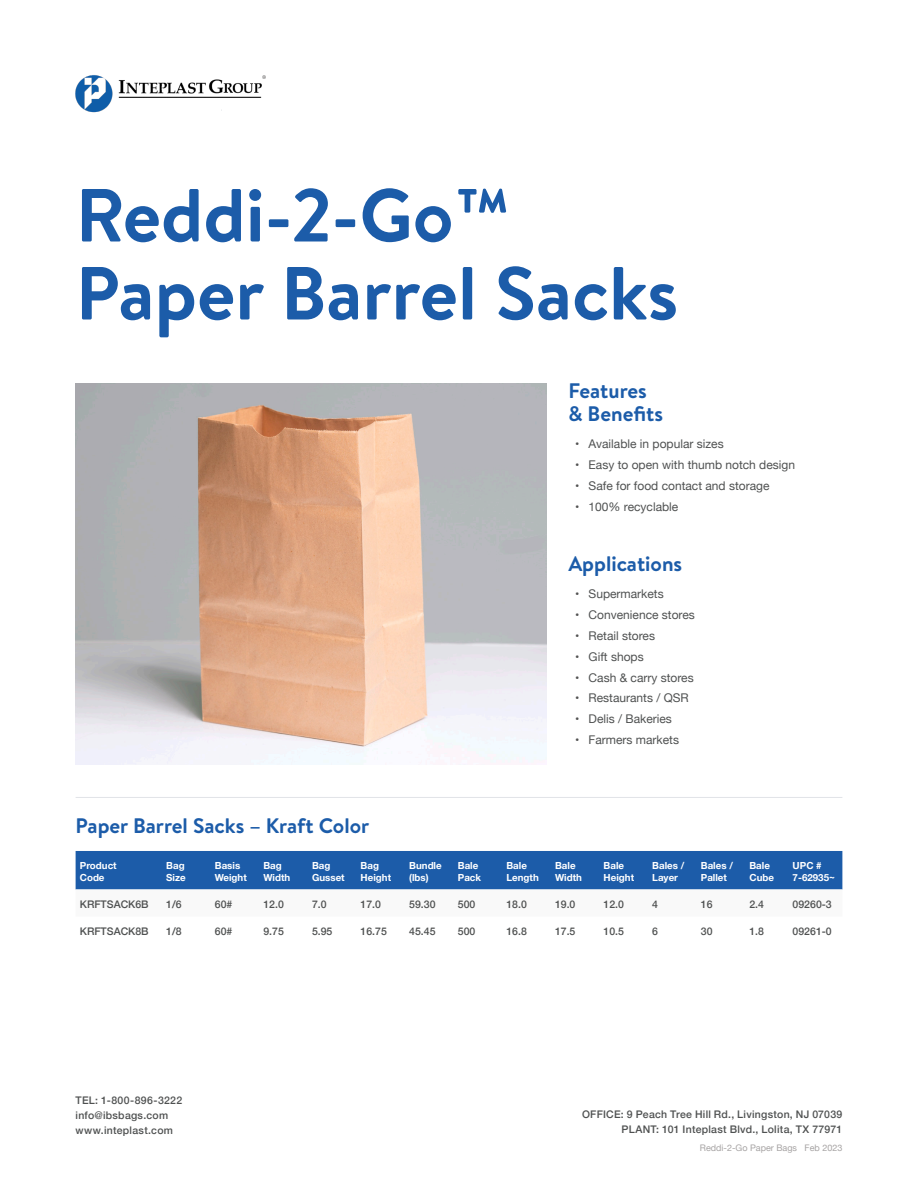
<style>
.page{position:relative;width:918px;height:1188px;background:#fff}
.page>*{position:absolute;margin:0;border:0;box-sizing:border-box;transform-origin:0 0}
.t1{font:700 75px "Brandon Text";color:#1c5ca9}
.Subheaders_-_Bullete{font:700 21px "Brandon Text";color:#1c5ca9}
.t2{font:12px "Helvetica Neue";color:#4f5151}
.t3{font:500 10.5px/15px "Helvetica Neue";letter-spacing:.02em;color:#4f5151;text-align:right}
.t4{font:500 10.5px "Helvetica Neue";color:#4f5151}
.t5{font:700 9.75px/12px "Helvetica Neue";color:#fff}
.t6{font:9px "Helvetica Neue";color:#a7a4a4}
.s1{color:#515151}
</style>
<div class="page">
<img style="left:75px;top:75px;width:191px;height:38px">
<div style="left:76px;top:851px;width:766px;height:39px;background:#1c5ca9"></div>
<hr style="left:76px;top:797px;width:766px;height:1px;background:#e1e3e8">
<img style="left:76px;top:384px;width:471px;height:381px">
<p class="t1" style="left:76px;top:163px;width:437px">Reddi-2-Go™</p>
<p class="t1" style="left:76px;top:241px;width:604px">Paper Barrel Sacks</p>
<p class="Subheaders_-_Bullete" style="left:568px;top:376px;width:80px">Features</p>
<p class="Subheaders_-_Bullete" style="left:568px;top:399px;width:96px">&amp; Benefits</p>
<p class="t2" style="left:575px;top:435px;width:150px"><span class="s1">•</span> Available in popular sizes</p>
<p class="t2" style="left:575px;top:456px;width:222px"><span class="s1">•</span> Easy to open with thumb notch design</p>
<p class="t2" style="left:575px;top:477px;width:196px"><span class="s1">•</span> Safe for food contact and storage</p>
<p class="t2" style="left:575px;top:498px;width:105px"><span class="s1">•</span> 100% recyclable</p>
<p class="Subheaders_-_Bullete" style="left:568px;top:549px;width:115px">Applications</p>
<p class="t2" style="left:575px;top:585px;width:90px"><span class="s1">•</span> Supermarkets</p>
<p class="t2" style="left:575px;top:606px;width:121px"><span class="s1">•</span> Convenience stores</p>
<p class="t2" style="left:575px;top:627px;width:81px"><span class="s1">•</span> Retail stores</p>
<p class="t2" style="left:575px;top:648px;width:70px"><span class="s1">•</span> Gift shops</p>
<p class="t2" style="left:575px;top:669px;width:120px"><span class="s1">•</span> Cash &amp; carry stores</p>
<p class="t2" style="left:575px;top:689px;width:115px"><span class="s1">•</span> Restaurants / QSR</p>
<p class="t2" style="left:575px;top:710px;width:98px"><span class="s1">•</span> Delis / Bakeries</p>
<p class="t2" style="left:575px;top:731px;width:105px"><span class="s1">•</span> Farmers markets</p>
<p class="Subheaders_-_Bullete" style="left:76px;top:811px;width:295px">Paper Barrel Sacks – Kraft Color</p>
<p class="t5" style="left:80px;top:860px;width:38px">Product</p>
<p class="t5" style="left:80px;top:872px;width:26px">Code</p>
<p class="t5" style="left:166px;top:860px;width:21px">Bag<br>Size</p>
<p class="t5" style="left:215px;top:860px;width:27px">Basis</p>
<p class="t5" style="left:215px;top:872px;width:33px">Weight</p>
<p class="t5" style="left:263px;top:860px;width:28px">Bag<br>Width</p>
<p class="t5" style="left:312px;top:860px;width:34px">Bag<br>Gusset</p>
<p class="t5" style="left:361px;top:860px;width:32px">Bag<br>Height</p>
<p class="t5" style="left:409px;top:860px;width:34px">Bundle</p>
<p class="t5" style="left:409px;top:872px;width:21px">(lbs)</p>
<p class="t5" style="left:458px;top:860px;width:22px">Bale</p>
<p class="t5" style="left:458px;top:872px;width:25px">Pack</p>
<p class="t5" style="left:506px;top:860px;width:34px">Bale<br>Length</p>
<p class="t5" style="left:555px;top:860px;width:28px">Bale<br>Width</p>
<p class="t5" style="left:604px;top:860px;width:32px">Bale<br>Height</p>
<p class="t5" style="left:652px;top:860px;width:34px">Bales /<br>Layer</p>
<p class="t5" style="left:701px;top:860px;width:34px">Bales /<br>Pallet</p>
<p class="t5" style="left:749px;top:860px;width:26px">Bale<br>Cube</p>
<p class="t5" style="left:793px;top:860px;width:31px">UPC #</p>
<p class="t5" style="left:793px;top:872px;width:44px">7-62935~</p>
<p class="t4" style="left:80px;top:896px;width:70px">KRFTSACK6B</p>
<p class="t3" style="left:166px;top:896px;width:17px">1/6</p>
<p class="t3" style="left:215px;top:896px;width:19px">60#</p>
<p class="t3" style="left:263px;top:896px;width:22px">12.0</p>
<p class="t3" style="left:312px;top:896px;width:16px">7.0</p>
<p class="t3" style="left:361px;top:896px;width:22px">17.0</p>
<p class="t3" style="left:409px;top:896px;width:28px">59.30</p>
<p class="t3" style="left:458px;top:896px;width:19px">500</p>
<p class="t3" style="left:506px;top:896px;width:22px">18.0</p>
<p class="t3" style="left:555px;top:896px;width:22px">19.0</p>
<p class="t3" style="left:604px;top:896px;width:22px">12.0</p>
<p class="t3" style="left:652px;top:896px;width:7px">4</p>
<p class="t3" style="left:701px;top:896px;width:13px">16</p>
<p class="t3" style="left:749px;top:896px;width:16px">2.4</p>
<p class="t3" style="left:793px;top:896px;width:41px">09260-3</p>
<p class="t4" style="left:80px;top:923px;width:70px">KRFTSACK8B</p>
<p class="t3" style="left:166px;top:923px;width:17px">1/8</p>
<p class="t3" style="left:215px;top:923px;width:19px">60#</p>
<p class="t3" style="left:263px;top:923px;width:22px">9.75</p>
<p class="t3" style="left:312px;top:923px;width:22px">5.95</p>
<p class="t3" style="left:361px;top:923px;width:28px">16.75</p>
<p class="t3" style="left:409px;top:923px;width:28px">45.45</p>
<p class="t3" style="left:458px;top:923px;width:19px">500</p>
<p class="t3" style="left:506px;top:923px;width:22px">16.8</p>
<p class="t3" style="left:555px;top:923px;width:22px">17.5</p>
<p class="t3" style="left:604px;top:923px;width:22px">10.5</p>
<p class="t3" style="left:652px;top:923px;width:7px">6</p>
<p class="t3" style="left:701px;top:923px;width:13px">30</p>
<p class="t3" style="left:749px;top:923px;width:16px">1.8</p>
<p class="t3" style="left:793px;top:923px;width:41px">09261-0</p>
<p class="t3" style="left:76px;top:1092px;width:108px;text-align:left">TEL: 1-800-896-3222 info@ibsbags.com www.inteplast.com</p>
<p class="t3" style="left:582px;top:1105px;width:262px">OFFICE: 9 Peach Tree Hill Rd., Livingston, NJ 07039<br>PLANT: 101 Inteplast Blvd., Lolita, TX 77971</p>
<p class="t6" style="left:700px;top:1142px;width:144px">Reddi-2-Go Paper Bags Feb 2023</p>
</div>
